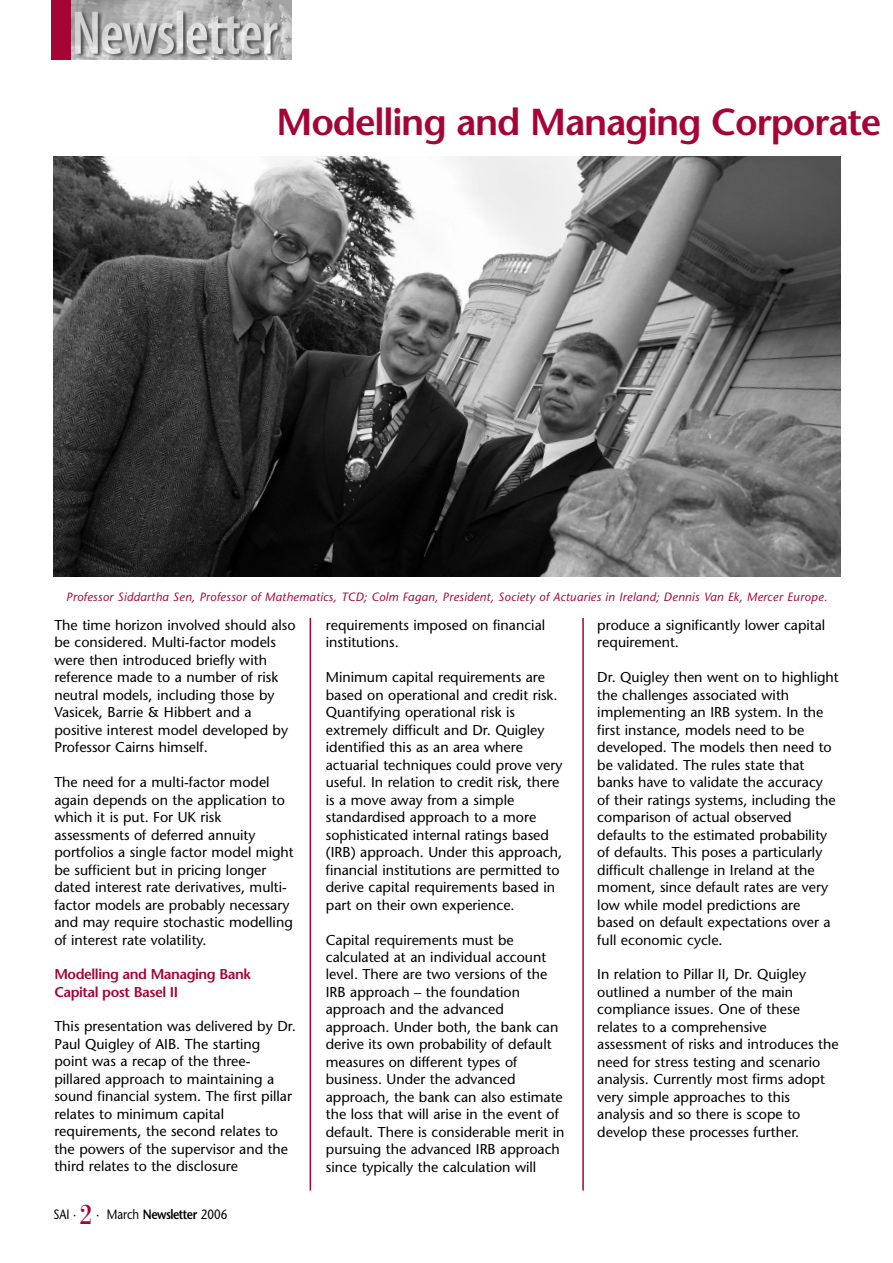
<style>
.page{position:relative;width:893px;height:1263px;background:#fff}
.page>*{position:absolute;margin:0;border:0;box-sizing:border-box;transform-origin:0 0}
.t1{font:600 37.5px "Stone Sans";letter-spacing:-.03em;color:#a50437}
.t2{font:30px "Bodoni";color:#a50437;scale:.85 1}
.t3{font:14.25px/17.4px "Stone Sans";color:#000}
.t4{font:600 14.25px/17.2px "Stone Sans";letter-spacing:-.03em;color:#a50437}
.t5{font:13.5px "Stone Sans";color:#000;scale:.85 1}
.t6{font:italic 12px "Stone Sans";letter-spacing:.02em;color:#a50437}
.s1{font-weight:600}
</style>
<div class="page">
<img style="left:70px;top:0;width:221px;height:60px">
<div style="left:51px;top:0;width:19px;height:60px;background:#a50437"></div>
<hr style="left:310px;top:157px;width:1px;height:1034px;background:#a50437">
<hr style="left:582px;top:157px;width:2px;height:1034px;background:#a50437">
<img style="left:53px;top:156px;width:787px;height:422px">
<div style="left:53px;top:578px;width:788px;height:40px;background:#fff"></div>
<h1 class="t1" style="left:276px;top:108px;width:606px">Modelling and Managing Corporate</h1>
<p class="t6" style="left:66px;top:592px;width:763px">Professor Siddartha Sen, Professor of Mathematics, TCD; Colm Fagan, President, Society of Actuaries in Ireland; Dennis Van Ek, Mercer Europe.</p>
<p class="t3" style="left:54px;top:618px;width:243px">The time horizon involved should also be considered. Multi-factor models were then introduced briefly with reference made to a number of risk neutral models, including those by Vasicek, Barrie &amp; Hibbert and a positive interest model developed by Professor Cairns himself.</p>
<p class="t3" style="left:54px;top:775px;width:241px">The need for a multi-factor model again depends on the application to which it is put. For UK risk assessments of deferred annuity portfolios a single factor model might be sufficient but in pricing longer dated interest rate derivatives, multi&shy;factor models are probably necessary and may require stochastic modelling of interest rate volatility.</p>
<p class="t4" style="left:54px;top:967px;width:198px">Modelling and Managing Bank<br>Capital post Basel II</p>
<p class="t3" style="left:54px;top:1019px;width:243px">This presentation was delivered by Dr.<br>Paul Quigley of AIB. The starting point was a recap of the three&shy;pillared approach to maintaining a sound financial system. The first pillar relates to minimum capital requirements, the second relates to the powers of the supervisor and the third relates to the disclosure</p>
<p class="t5" style="left:53px;top:1209px;width:28px">SAI ·</p>
<h2 class="t2" style="left:80px;top:1203px;width:16px">2</h2>
<p class="t5" style="left:96px;top:1209px;width:156px">· March <span class="s1">Newsletter</span> 2006</p>
<p class="t3" style="left:326px;top:618px;width:221px">requirements imposed on financial institutions.</p>
<p class="t3" style="left:326px;top:670px;width:238px">Minimum capital requirements are based on operational and credit risk.<br>Quantifying operational risk is extremely difficult and Dr. Quigley identified this as an area where actuarial techniques could prove very useful. In relation to credit risk, there is a move away from a simple standardised approach to a more sophisticated internal ratings based (IRB) approach. Under this approach, financial institutions are permitted to derive capital requirements based in part on their own experience.</p>
<p class="t3" style="left:326px;top:932px;width:240px">Capital requirements must be calculated at an individual account level. There are two versions of the IRB approach – the foundation approach and the advanced approach. Under both, the bank can derive its own probability of default measures on different types of business. Under the advanced approach, the bank can also estimate the loss that will arise in the event of default. There is considerable merit in pursuing the advanced IRB approach since typically the calculation will</p>
<p class="t3" style="left:597px;top:618px;width:229px">produce a significantly lower capital requirement.</p>
<p class="t3" style="left:597px;top:670px;width:243px">Dr. Quigley then went on to highlight the challenges associated with implementing an IRB system. In the first instance, models need to be developed. The models then need to be validated. The rules state that banks have to validate the accuracy of their ratings systems, including the comparison of actual observed defaults to the estimated probability of defaults. This poses a particularly difficult challenge in Ireland at the moment, since default rates are very low while model predictions are based on default expectations over a full economic cycle.</p>
<p class="t3" style="left:597px;top:967px;width:243px">In relation to Pillar II, Dr. Quigley outlined a number of the main compliance issues. One of these relates to a comprehensive assessment of risks and introduces the need for stress testing and scenario analysis. Currently most firms adopt very simple approaches to this analysis and so there is scope to develop these processes further.</p>
</div>
